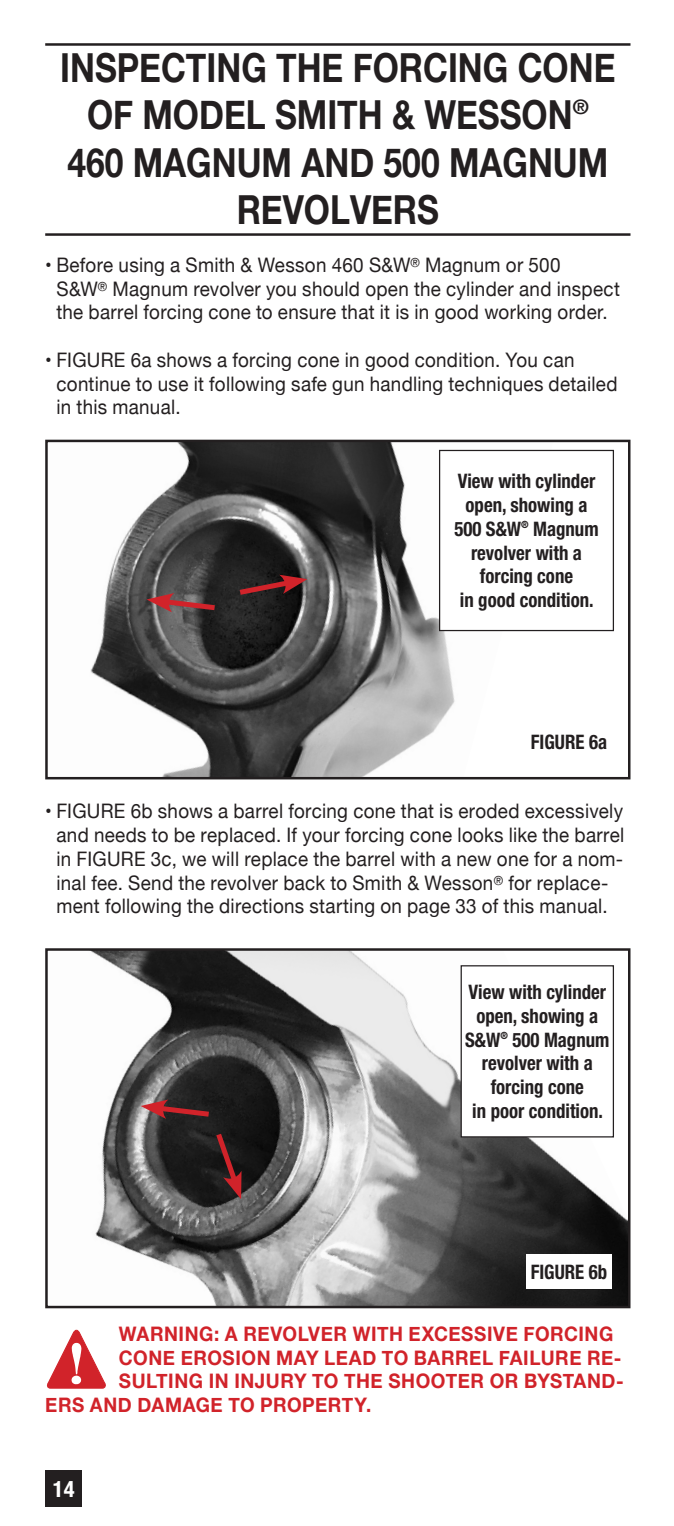
<style>
.page{position:relative;width:674px;height:1526px;background:#fff}
.page>*{position:absolute;margin:0;border:0;box-sizing:border-box;transform-origin:0 0}
.t1{font:700 40px/47.5px "Helvetica Neue";color:#231f20;text-align:center;scale:.84 1}
.t2{font:700 condensed 22.5px "Helvetica Neue LT Std";color:#fff}
.t3{font:20px/23.8px "Helvetica Neue";letter-spacing:.015em;color:#231f20;scale:.94 1}
.t4{font:700 condensed 20px/23.8px "Helvetica Neue LT Std";color:#231f20;text-align:center;scale:.94 1}
.t5{font:700 20px "Helvetica Neue";letter-spacing:.03em;color:#d1232a;scale:.94 1}
</style>
<div class="page">
<div style="left:45px;top:1470px;width:37px;height:36px;background:#231f20"></div>
<hr style="left:45px;top:43px;width:585px;height:3px;background:#231f20">
<hr style="left:45px;top:233px;width:585px;height:3px;background:#231f20">
<svg style="left:47px;top:1329px;width:59px;height:60px"></svg>
<img style="left:91px;top:951px;width:536px;height:354px">
<div style="left:45px;top:948px;width:585px;height:360px;border:2px solid #231f20"></div>
<img style="left:90px;top:443px;width:463px;height:333px">
<div style="left:45px;top:440px;width:585px;height:339px;border:2px solid #231f20"></div>
<div style="left:526px;top:724px;width:86px;height:35px;background:#fff"></div>
<div style="left:526px;top:1254px;width:86px;height:35px;background:#fff"></div>
<div style="left:439px;top:450px;width:174px;height:180px;background:#fff"></div>
<div style="left:439px;top:450px;width:175px;height:181px;border:1px solid #231f20"></div>
<div style="left:461px;top:965px;width:152px;height:171px;background:#fff"></div>
<div style="left:460px;top:965px;width:154px;height:172px;border:1px solid #231f20"></div>
<svg style="left:147px;top:593px;width:73px;height:20px"></svg>
<svg style="left:234px;top:575px;width:73px;height:23px;background:#512426"></svg>
<svg style="left:141px;top:1099px;width:73px;height:20px"></svg>
<svg style="left:212px;top:1128px;width:30px;height:71px;background:#401c1e"></svg>
<h1 class="t1" style="left:60px;top:45px;width:662px">INSPECTING THE FORCING CONE<br>OF MODEL SMITH &amp; WESSON<sup>®<br></sup>460 MAGNUM AND 500 MAGNUM<br>REVOLVERS</h1>
<p class="t3" style="left:56px;top:254px;width:601px;text-indent:-11px">• Before using a Smith &amp; Wesson 460 S&amp;W<sup>®</sup> Magnum or 500<br>S&amp;W<sup>®</sup> Magnum revolver you should open the cylinder and inspect the barrel forcing cone to ensure that it is in good working order.</p>
<p class="t3" style="left:56px;top:349px;width:598px;text-indent:-11px">• FIGURE 6a shows a forcing cone in good condition. You can continue to use it following safe gun handling techniques detailed in this manual.</p>
<p class="t4" style="left:454px;top:469px;width:155px">View with cylinder open, showing a<br>500 S&amp;W<sup>®</sup> Magnum revolver with a forcing cone<br>in good condition.</p>
<p class="t4" style="left:531px;top:729px;width:83px">FIGURE 6a</p>
<p class="t3" style="left:45px;top:800px;width:617px;text-align:center">• FIGURE 6b shows a barrel forcing cone that is eroded excessively and needs to be replaced. If your forcing cone looks like the barrel in FIGURE 3c, we will replace the barrel with a new one for a nom&shy;inal fee. Send the revolver back to Smith &amp; Wesson<sup>®</sup> for replace&shy;ment following the directions starting on page 33 of this manual.</p>
<p class="t4" style="left:465px;top:979px;width:155px">View with cylinder open, showing a<br>S&amp;W<sup>®</sup> 500 Magnum revolver with a forcing cone<br>in poor condition.</p>
<p class="t4" style="left:530px;top:1259px;width:83px">FIGURE 6b</p>
<p class="t5" style="left:119px;top:1318px;width:527px">WARNING: A REVOLVER WITH EXCESSIVE FORCING</p>
<p class="t5" style="left:119px;top:1341px;width:536px">CONE EROSION MAY LEAD TO BARREL FAILURE RE-</p>
<p class="t5" style="left:119px;top:1365px;width:539px">SULTING IN INJURY TO THE SHOOTER OR BYSTAND-</p>
<p class="t5" style="left:45px;top:1389px;width:348px">ERS AND DAMAGE TO PROPERTY.</p>
<p class="t2" style="left:53px;top:1475px;width:23px">14</p>
</div>
